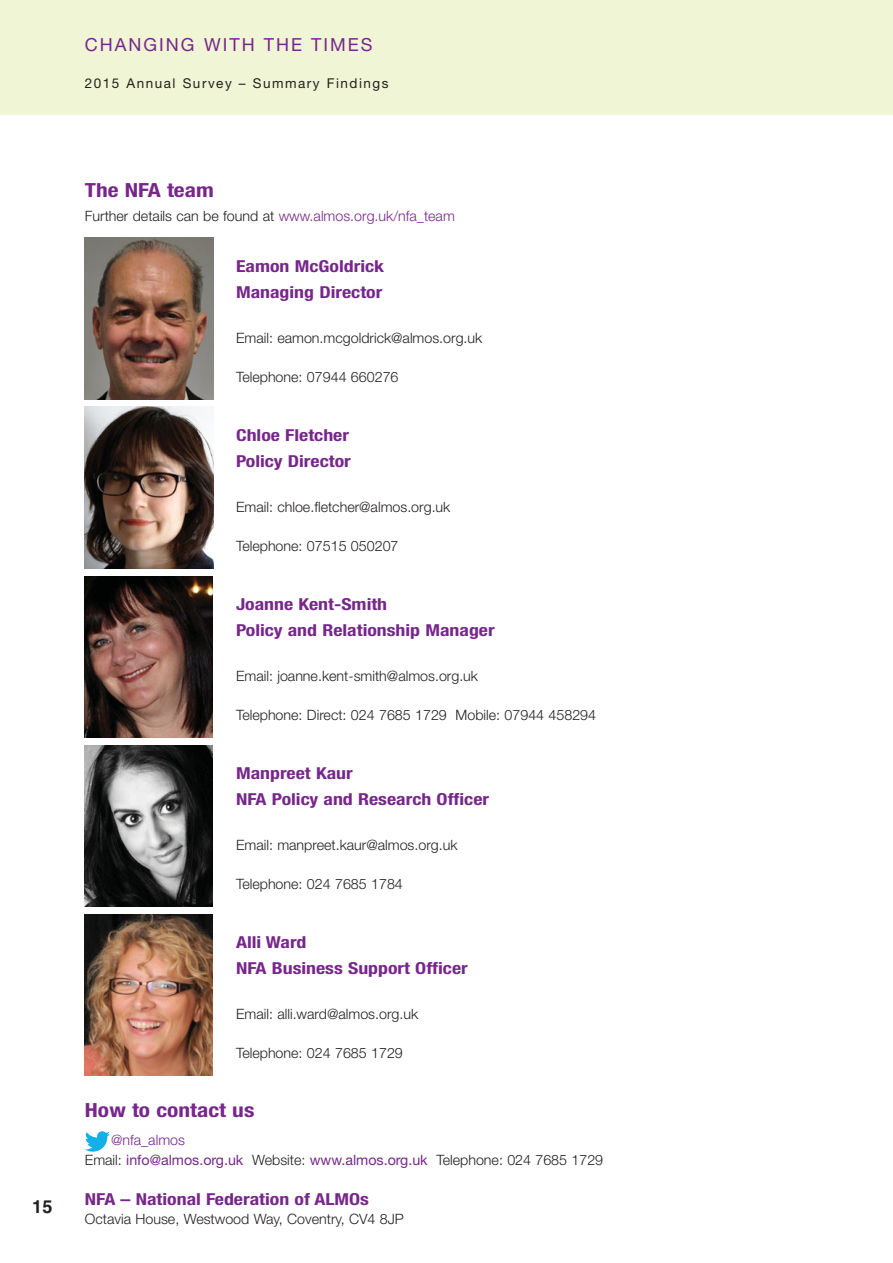
<style>
.page{position:relative;width:893px;height:1263px;background:#fff}
.page>*{position:absolute;margin:0;border:0;box-sizing:border-box;transform-origin:0 0}
.t1{font:700 condensed 19.5px "Helvetica Neue";color:#77278b;scale:1.2 1}
.t2{font:18px "Helvetica Neue";letter-spacing:.11em;color:#77278b}
.t3{font:700 18px "Helvetica";color:#231f20}
.t4{font:700 condensed 16.5px/26px "Helvetica Neue";color:#77278b;scale:1.2 1}
.t5{font:300 14.25px/19.5px "Helvetica Neue";color:#231f20}
.t6{font:13.5px "Helvetica Neue";letter-spacing:.11em;color:#231f20}
.s1{color:#77278b}
.s2{font-weight:400;color:#77278b}
</style>
<div class="page">
<div style="left:0;top:0;width:892px;height:115px;background:#f0f5d5"></div>
<svg style="left:85px;top:1131px;width:25px;height:21px"></svg>
<img style="left:85px;top:238px;width:128px;height:161px">
<img style="left:85px;top:407px;width:128px;height:161px">
<img style="left:85px;top:576px;width:127px;height:161px">
<img style="left:85px;top:745px;width:127px;height:161px">
<img style="left:85px;top:915px;width:127px;height:160px">
<p class="t2" style="left:85px;top:38px;width:289px">CHANGING WITH THE TIMES</p>
<p class="t6" style="left:85px;top:78px;width:305px">2015 Annual Survey – Summary Findings</p>
<p class="t3" style="left:32px;top:1201px;width:22px">15</p>
<h1 class="t1" style="left:85px;top:183px;width:109px">The NFA team</h1>
<p class="t5" style="left:85px;top:208px;width:371px">Further details can be found at <span class="s1">www.almos.org.uk/nfa_team</span></p>
<p class="t4" style="left:236px;top:255px;width:125px">Eamon McGoldrick<br>Managing Director</p>
<p class="t5" style="left:236px;top:330px;width:248px">Email: eamon.mcgoldrick@almos.org.uk</p>
<p class="t5" style="left:236px;top:369px;width:164px">Telephone: 07944 660276</p>
<p class="t4" style="left:236px;top:424px;width:97px">Chloe Fletcher<br>Policy Director</p>
<p class="t5" style="left:236px;top:499px;width:216px">Email: chloe.fletcher@almos.org.uk</p>
<p class="t5" style="left:236px;top:538px;width:164px">Telephone: 07515 050207</p>
<p class="t4" style="left:236px;top:593px;width:217px">Joanne Kent-Smith<br>Policy and Relationship Manager</p>
<p class="t5" style="left:236px;top:668px;width:243px">Email: joanne.kent-smith@almos.org.uk</p>
<p class="t5" style="left:236px;top:707px;width:361px">Telephone: Direct: 024 7685 1729 Mobile: 07944 458294</p>
<p class="t4" style="left:236px;top:762px;width:212px">Manpreet Kaur<br>NFA Policy and Research Officer</p>
<p class="t5" style="left:236px;top:837px;width:223px">Email: manpreet.kaur@almos.org.uk</p>
<p class="t5" style="left:236px;top:876px;width:168px">Telephone: 024 7685 1784</p>
<p class="t4" style="left:236px;top:931px;width:195px">Alli Ward<br>NFA Business Support Officer</p>
<p class="t5" style="left:236px;top:1006px;width:184px">Email: alli.ward@almos.org.uk</p>
<p class="t5" style="left:236px;top:1045px;width:168px">Telephone: 024 7685 1729</p>
<h1 class="t1" style="left:85px;top:1103px;width:143px">How to contact us</h1>
<p class="t5" style="left:85px;top:1132px;width:520px;text-indent:26px"><span class="s1">@nfa_almos<br></span>Email: <span class="s2">info@almos.org.uk</span> Website: <span class="s2">www.almos.org.uk</span> Telephone: 024 7685 1729</p>
<p class="t4" style="left:85px;top:1187px;width:238px">NFA – National Federation of ALMOs</p>
<p class="t5" style="left:85px;top:1211px;width:320px">Octavia House, Westwood Way, Coventry, CV4 8JP</p>
</div>
